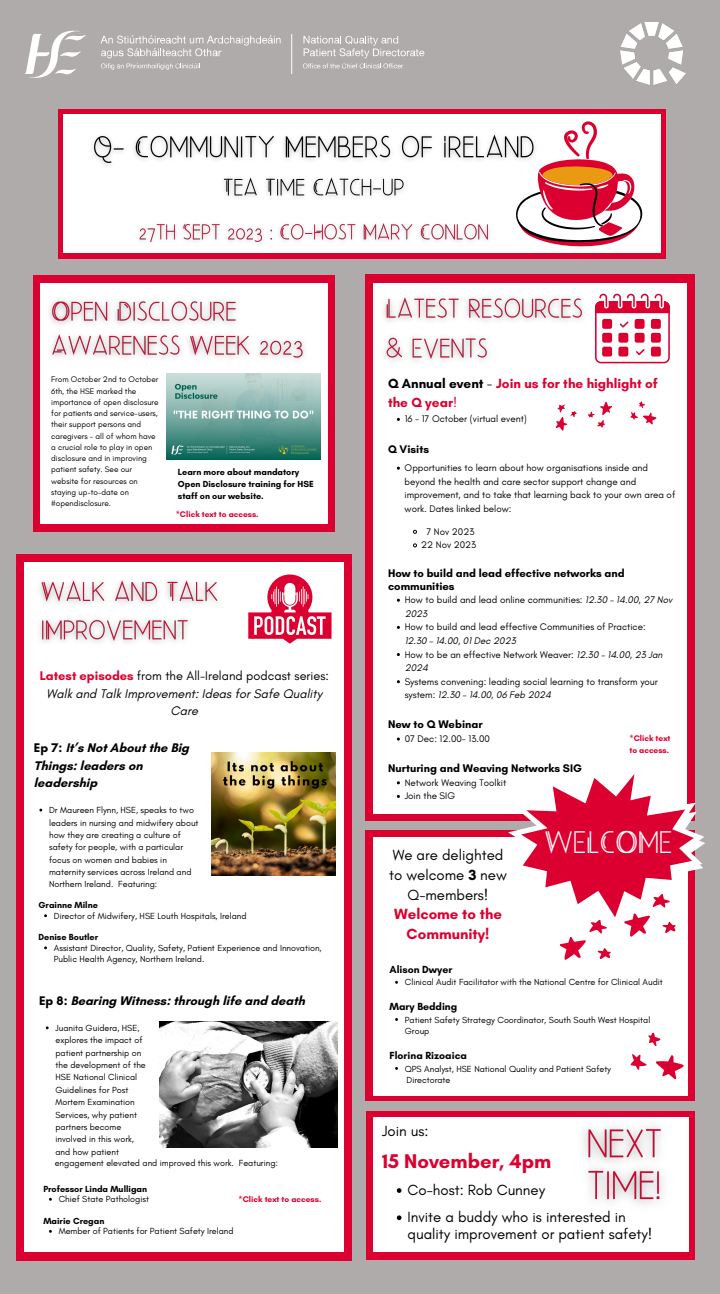
<style>
.page{position:relative;width:720px;height:1294px;background:#afabab}
.page>*{position:absolute;margin:0;border:0;box-sizing:border-box;transform-origin:0 0}
.t1{font:33.22px "Beauty Salon Sans";color:#fff}
.t2{font:700 20.25px "Glacial Indifference";color:#dc0030}
.t3{font:15px/19.6px "Glacial Indifference";color:#000;text-align:center}
.t4{font:700 13.5px/18.8px "Glacial Indifference";color:#dc0030}
.t5{font:italic 12.75px/17.4px "Glacial Indifference";color:#000;text-align:center}
.t6{font:700 12.75px/17.4px "Glacial Indifference";color:#000}
.t7{font:700 11.25px/13.4px "Glacial Indifference";color:#000}
.t8{font:700 10.5px "Glacial Indifference";color:#000}
.t9{font:9.75px/13.6px "Glacial Indifference";color:#000}
.t10{font:9px/12.4px "Glacial Indifference";color:#000}
.t11{font:700 9px/12.4px "Glacial Indifference";color:#000}
.t12{font:700 8.4px/11.2px "Glacial Indifference";color:#dc0030}
.t13{font:8.25px/11.2px "Glacial Indifference";color:#000}
.s1{font-weight:700;font-style:normal;color:#dc0030}
.s2{font-style:normal}
.s3{color:#000}
.s4{font-weight:400;color:#000}
.s5{font-weight:400}
.s6{font-style:italic}
.s7{font-weight:700}
.s8{font-weight:700;color:#dc0030}
</style>
<div class="page">
<div style="left:365px;top:275px;width:330px;height:546px;background:#dc0030"></div>
<div style="left:373px;top:284px;width:313px;height:530px;background:#fff"></div>
<div style="left:58px;top:109px;width:608px;height:149px;background:#dc0030"></div>
<div style="left:63px;top:115px;width:598px;height:138px;background:#fff"></div>
<svg style="left:543px;top:121px;width:99px;height:125px"></svg>
<div style="left:366px;top:1111px;width:329px;height:148px;background:#dc0030"></div>
<div style="left:373px;top:1117px;width:315px;height:135px;background:#fff"></div>
<img style="left:621px;top:23px;width:65px;height:61px">
<div style="left:34px;top:275px;width:301px;height:257px;background:#dc0030"></div>
<div style="left:41px;top:283px;width:287px;height:241px;background:#fff"></div>
<svg style="left:595px;top:294px;width:75px;height:69px"></svg>
<svg style="left:24px;top:30px;width:62px;height:48px"></svg>
<svg style="left:101px;top:35px;width:180px;height:35px"></svg>
<svg style="left:303px;top:36px;width:121px;height:33px"></svg>
<hr style="left:291px;top:34px;width:1px;height:40px;background:#fff">
<div style="left:365px;top:830px;width:330px;height:271px;background:#dc0030"></div>
<div style="left:373px;top:837px;width:315px;height:259px;background:#fff"></div>
<div style="left:17px;top:554px;width:335px;height:706px;background:#dc0030"></div>
<div style="left:24px;top:562px;width:320px;height:690px;background:#fff"></div>
<svg style="left:630px;top:1032px;width:54px;height:48px"></svg>
<svg style="left:508px;top:756px;width:197px;height:204px"></svg>
<svg style="left:248px;top:574px;width:84px;height:70px"></svg>
<img style="left:167px;top:373px;width:154px;height:87px">
<svg style="left:413px;top:530px;width:4px;height:4px"></svg>
<svg style="left:413px;top:543px;width:4px;height:4px"></svg>
<img style="left:49px;top:300px;width:256px;height:60px">
<img style="left:93px;top:134px;width:450px;height:109px">
<svg style="left:397px;top:1188px;width:5px;height:5px"></svg>
<svg style="left:397px;top:1215px;width:5px;height:5px"></svg>
<img style="left:583px;top:1126px;width:80px;height:79px">
<img style="left:383px;top:297px;width:201px;height:64px">
<img style="left:39px;top:580px;width:179px;height:63px">
<img style="left:212px;top:752px;width:123px;height:124px">
<img style="left:159px;top:1021px;width:178px;height:126px">
<svg style="left:630px;top:401px;width:27px;height:24px"></svg>
<svg style="left:588px;top:401px;width:24px;height:27px"></svg>
<svg style="left:555px;top:404px;width:22px;height:27px"></svg>
<p class="t13" style="left:51px;top:374px;width:109px">From October 2nd to October<br>6th, the HSE marked the importance of open disclosure for patients and service-users, their support persons and caregivers - all of whom have a crucial role to play in open disclosure and in improving patient safety. See our website for resources on staying up-to-date on #opendisclosure.</p>
<p class="t11" style="left:178px;top:465px;width:137px">Learn more about mandatory<br>Open Disclosure training for HSE staff on our website.</p>
<p class="t12" style="left:176px;top:509px;width:84px">*Click text to access.</p>
<p class="t5" style="left:40px;top:667px;width:291px"><span class="s1">Latest episodes</span> <span class="s2">from the All-Ireland podcast series:<br></span>Walk and Talk Improvement: Ideas for Safe Quality<br>Care</p>
<p class="t6" style="left:34px;top:739px;width:157px">Ep 7: It’s Not About the Big<br>Things: leaders on leadership</p>
<p class="t10" style="left:49px;top:804px;width:151px">Dr Maureen Flynn, HSE, speaks to two leaders in nursing and midwifery about how they are creating a culture of safety for people, with a particular focus on women and babies in maternity services across Ireland and Northern Ireland. Featuring:</p>
<p class="t11" style="left:39px;top:899px;width:61px">Grainne Milne</p>
<p class="t11" style="left:39px;top:931px;width:61px">Denise Boutler</p>
<p class="t10" style="left:54px;top:909px;width:194px">Director of Midwifery, HSE Louth Hospitals, Ireland</p>
<p class="t10" style="left:54px;top:942px;width:269px;line-height:10.6px">Assistant Director, Quality, Safety, Patient Experience and Innovation,<br>Public Health Agency, Northern Ireland.</p>
<p class="t6" style="left:39px;top:991px;width:267px">Ep 8: Bearing Witness: through life and death</p>
<p class="t10" style="left:55px;top:1021px;width:92px">Juanita Guidera, HSE, explores the impact of patient partnership on the development of the<br>HSE National Clinical<br>Guidelines for Post<br>Mortem Examination<br>Services, why patient partners become involved in this work, and how patient</p>
<p class="t10" style="left:59px;top:1193px;width:92px">Chief State Pathologist</p>
<p class="t10" style="left:59px;top:1225px;width:176px">Member of Patients for Patient Safety Ireland</p>
<p class="t10" style="left:55px;top:1156px;width:225px">engagement elevated and improved this work. Featuring:</p>
<p class="t11" style="left:43px;top:1182px;width:105px">Professor Linda Mulligan</p>
<p class="t11" style="left:43px;top:1214px;width:62px">Mairie Cregan</p>
<p class="t12" style="left:238px;top:1193px;width:84px">*Click text to access.</p>
<p class="t4" style="left:388px;top:374px;width:271px"><span class="s3">Q Annual event</span> <span class="s4">-</span> Join us for the highlight of the Q year<span class="s5">!</span></p>
<p class="t7" style="left:388px;top:442px;width:42px">Q Visits</p>
<p class="t9" style="left:405px;top:412px;width:124px">16 - 17 October (virtual event)</p>
<p class="t9" style="left:405px;top:461px;width:272px">Opportunities to learn about how organisations inside and beyond the health and care sector support change and improvement, and to take that learning back to your own area of work. Dates linked below:</p>
<p class="t9" style="left:427px;top:525px;width:49px">7 Nov 2023</p>
<p class="t9" style="left:421px;top:538px;width:57px">22 Nov 2023</p>
<p class="t7" style="left:388px;top:566px;width:238px">How to build and lead effective networks and communities</p>
<p class="t9" style="left:405px;top:593px;width:269px">How to build and lead online communities: <span class="s6">12.30 – 14.00, 27 Nov<br>2023</span></p>
<p class="t9" style="left:405px;top:620px;width:242px">How to build and lead effective Communities of Practice:<br><span class="s6">12.30 – 14.00, 01 Dec 2023</span></p>
<p class="t9" style="left:405px;top:647px;width:259px">How to be an effective Network Weaver: <span class="s6">12.30 – 14.00, 23 Jan<br>2024</span></p>
<p class="t9" style="left:405px;top:674px;width:255px">Systems convening: leading social learning to transform your system: <span class="s6">12.30 – 14.00, 06 Feb 2024</span></p>
<p class="t9" style="left:405px;top:732px;width:87px">07 Dec: 12.00- 13.00</p>
<p class="t9" style="left:405px;top:776px;width:103px">Network Weaving Toolkit</p>
<p class="t9" style="left:405px;top:789px;width:52px">Join the SIG</p>
<p class="t7" style="left:388px;top:717px;width:96px">New to Q Webinar</p>
<p class="t7" style="left:388px;top:761px;width:195px">Nurturing and Weaving Networks SIG</p>
<p class="t12" style="left:629px;top:733px;width:43px">*Click text to access.</p>
<p class="t3" style="left:389px;top:845px;width:119px">We are delighted to welcome <span class="s7">3</span> new<br>Q-members!<br><span class="s8">Welcome to the<br>Community!</span></p>
<p class="t1" style="left:544px;top:824px;width:130px">WELCOME</p>
<p class="t8" style="left:390px;top:963px;width:64px">Alison Dwyer</p>
<p class="t8" style="left:390px;top:1000px;width:69px">Mary Bedding</p>
<p class="t8" style="left:390px;top:1049px;width:79px">Florina Rizoaica</p>
<p class="t10" style="left:405px;top:976px;width:260px">Clinical Audit Facilitator with the National Centre for Clinical Audit</p>
<p class="t10" style="left:405px;top:1013px;width:247px;line-height:11.9px">Patient Safety Strategy Coordinator, South South West Hospital<br>Group</p>
<p class="t10" style="left:405px;top:1062px;width:208px">QPS Analyst, HSE National Quality and Patient Safety</p>
<p class="t10" style="left:407px;top:1074px;width:45px">Directorate</p>
<p class="t3" style="left:382px;top:1120px;width:48px">Join us:</p>
<p class="t2" style="left:382px;top:1148px;width:171px">15 November, 4pm</p>
<p class="t3" style="left:408px;top:1180px;width:139px">Co-host: Rob Cunney</p>
<p class="t3" style="left:408px;top:1209px;width:246px;line-height:16.5px;text-align:left">Invite a buddy who is interested in quality improvement or patient safety!</p>
</div>
